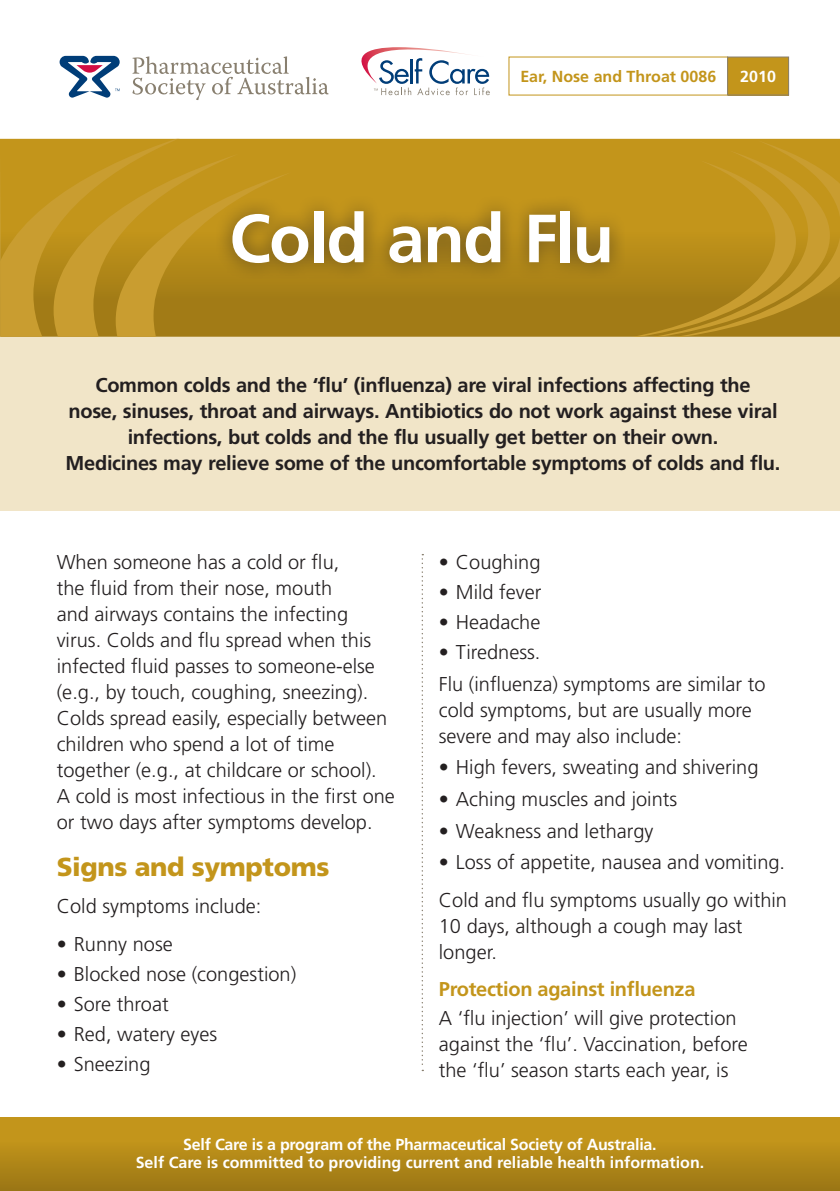
<style>
.page{position:relative;width:840px;height:1191px;background:#fff}
.page>*{position:absolute;margin:0;border:0;box-sizing:border-box;transform-origin:0 0}
.FC_Title_heading{font:700 68px "Frutiger LT Std";letter-spacing:-.025em;color:#fff}
.FC_Subhead_1{font:900 26px "Frutiger LT Std";letter-spacing:-.015em;color:#c3951b}
.FC_Body_text{font:300 20px/26px "Frutiger LT Std";color:#231f20}
.FC_Intro_para{font:700 20px/26px "Frutiger LT Std";letter-spacing:-.015em;color:#231f20;text-align:center}
.FC_Bullet__para{font:300 20px "Frutiger LT Std";color:#231f20}
.FC_Subhead_2{font:700 20px "Frutiger LT Std";letter-spacing:-.015em;color:#c3951b}
.FC_Body_text-2{font:700 16px/18px "Frutiger LT Std";color:#fff;text-align:center}
.FC_Card_Category{font:700 16px "Frutiger LT Std";color:#c3951b}
</style>
<div class="page">
<svg style="left:408px;top:139px;width:431px;height:198px"></svg>
<svg style="left:0;top:139px;width:408px;height:198px;fill:#c3951b"></svg>
<svg style="left:54px;top:154px;width:395px;height:183px;fill:#c3951b"></svg>
<svg style="left:116px;top:172px;width:376px;height:165px"></svg>
<svg style="left:635px;top:140px;width:204px;height:197px;fill:#c3951b"></svg>
<svg style="left:613px;top:150px;width:216px;height:187px"></svg>
<svg style="left:590px;top:160px;width:205px;height:177px"></svg>
<div style="left:0;top:337px;width:839px;height:173px;background:#f1e5c8"></div>
<div style="left:0;top:1117px;width:839px;height:74px;background:linear-gradient(to bottom,#cc9c1c,#9e7915)"></div>
<svg style="left:421px;top:554px;width:2px;height:517px"></svg>
<div style="left:211px;top:190px;width:413px;height:89px;background:#231f20;opacity:.5"></div>
<div style="left:727px;top:57px;width:61px;height:38px;background:#c3951b"></div>
<div style="left:727px;top:57px;width:61px;height:38px;border:1px solid #887f6f"></div>
<svg style="left:60px;top:56px;width:60px;height:42px"></svg>
<svg style="left:132px;top:56px;width:196px;height:44px"></svg>
<svg style="left:361px;top:47px;width:128px;height:48px"></svg>
<p class="FC_Card_Category" style="left:520px;top:67px;width:197px">Ear, Nose and Throat 0086</p>
<p class="FC_Body_text-2" style="left:739px;top:68px;width:37px">2010</p>
<p class="FC_Title_heading" style="left:229px;top:199px;width:386px">Cold and Flu</p>
<p class="FC_Intro_para" style="left:66px;top:372px;width:716px">Common colds and the ‘flu’ (influenza) are viral infections affecting the<br>nose, sinuses, throat and airways. Antibiotics do not work against these viral infections, but colds and the flu usually get better on their own.<br>Medicines may relieve some of the uncomfortable symptoms of colds and flu.</p>
<p class="FC_Body_text" style="left:57px;top:549px;width:339px">When someone has a cold or flu,<br>the fluid from their nose, mouth<br>and airways contains the infecting virus. Colds and flu spread when this infected fluid passes to someone-else (e.g., by touch, coughing, sneezing).<br>Colds spread easily, especially between children who spend a lot of time together (e.g., at childcare or school).<br>A cold is most infectious in the first one or two days after symptoms develop.</p>
<p class="FC_Subhead_1" style="left:57px;top:851px;width:274px">Signs and symptoms</p>
<p class="FC_Body_text" style="left:57px;top:893px;width:206px">Cold symptoms include:</p>
<p class="FC_Bullet__para" style="left:57px;top:932px;width:117px">• Runny nose</p>
<p class="FC_Bullet__para" style="left:57px;top:962px;width:241px">• Blocked nose (congestion)</p>
<p class="FC_Bullet__para" style="left:57px;top:992px;width:113px">• Sore throat</p>
<p class="FC_Bullet__para" style="left:57px;top:1022px;width:162px">• Red, watery eyes</p>
<p class="FC_Bullet__para" style="left:57px;top:1052px;width:95px">• Sneezing</p>
<p class="FC_Bullet__para" style="left:438px;top:551px;width:103px">• Coughing</p>
<p class="FC_Bullet__para" style="left:438px;top:581px;width:104px">• Mild fever</p>
<p class="FC_Bullet__para" style="left:438px;top:610px;width:103px">• Headache</p>
<p class="FC_Bullet__para" style="left:438px;top:640px;width:103px">• Tiredness.</p>
<p class="FC_Body_text" style="left:438px;top:671px;width:328px">Flu (influenza) symptoms are similar to cold symptoms, but are usually more severe and may also include:</p>
<p class="FC_Bullet__para" style="left:438px;top:756px;width:321px">• High fevers, sweating and shivering</p>
<p class="FC_Bullet__para" style="left:438px;top:787px;width:240px">• Aching muscles and joints</p>
<p class="FC_Bullet__para" style="left:438px;top:819px;width:216px">• Weakness and lethargy</p>
<p class="FC_Bullet__para" style="left:438px;top:851px;width:347px">• Loss of appetite, nausea and vomiting.</p>
<p class="FC_Body_text" style="left:438px;top:887px;width:349px">Cold and flu symptoms usually go within<br>10 days, although a cough may last longer.</p>
<p class="FC_Subhead_2" style="left:438px;top:977px;width:258px">Protection against influenza</p>
<p class="FC_Body_text" style="left:438px;top:1005px;width:310px">A ‘flu injection’ will give protection against the ‘flu’. Vaccination, before the ‘flu’ season starts each year, is</p>
<p class="FC_Body_text-2" style="left:136px;top:1135px;width:569px">Self Care is a program of the Pharmaceutical Society of Australia.<br>Self Care is committed to providing current and reliable health information.</p>
</div>
